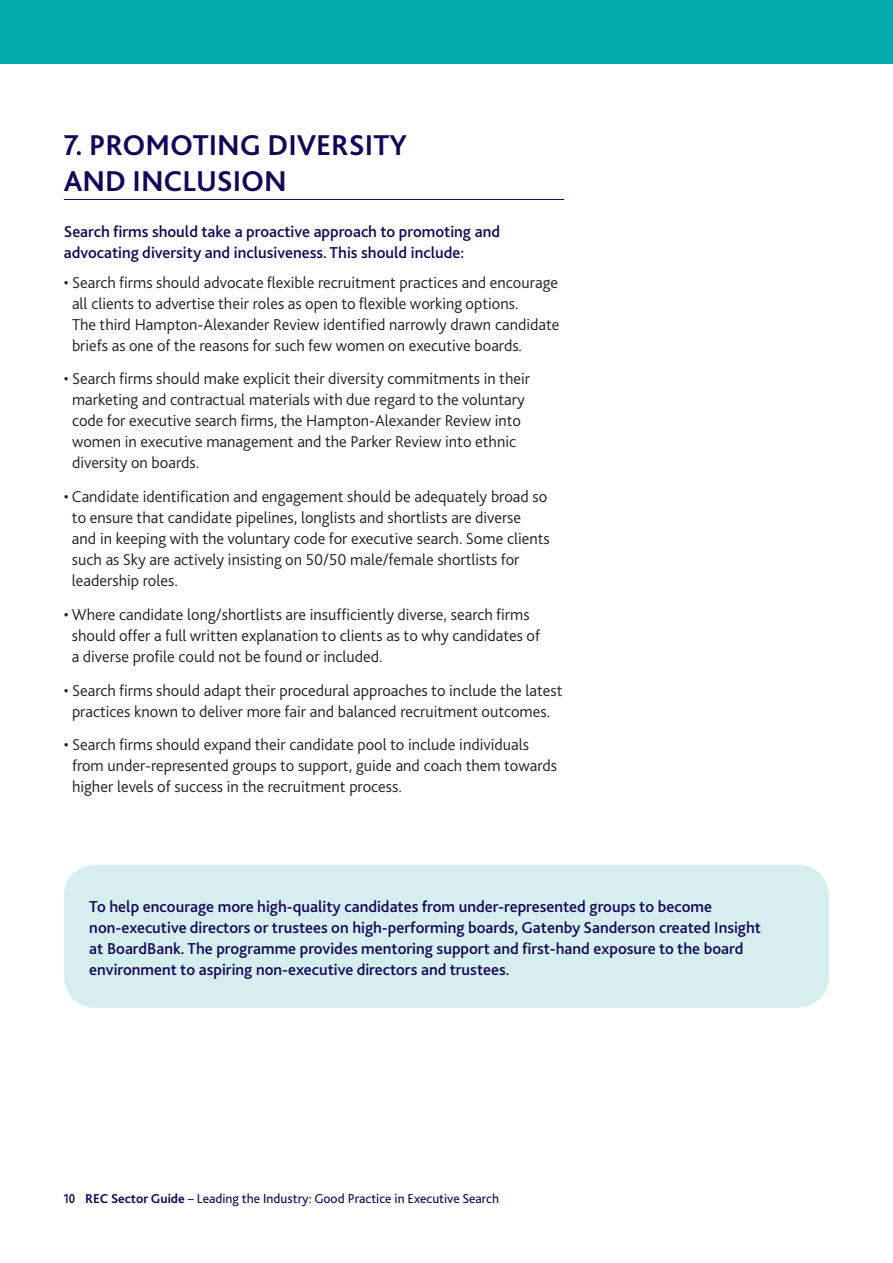
<style>
.page{position:relative;width:893px;height:1263px;background:#fff}
.page>*{position:absolute;margin:0;border:0;box-sizing:border-box;transform-origin:0 0}
.Heading_1{font:700 30px/36px "Bliss 2";color:#110658}
.Bullets{font:300 16.5px/21px "Bliss 2";color:#231f20}
.Body_copy_in_dotted{font:500 16.5px/21px "Bliss 2";color:#110658}
.Body{font:500 16.5px/21px "Bliss 2";color:#110658}
.t1{font:13.5px "Bliss 2";color:#110658}
.s1{font-weight:700}
</style>
<div class="page">
<div style="left:0;top:0;width:893px;height:64px;background:#00aaad"></div>
<hr style="left:64px;top:199px;width:500px;height:1px;background:#110658">
<div style="left:64px;top:865px;width:765px;height:143px;background:#d6eeef;border-radius:33px"></div>
<p class="Heading_1" style="left:64px;top:126px;width:345px">7. PROMOTING DIVERSITY<br>AND INCLUSION</p>
<p class="Body" style="left:64px;top:221px;width:438px">Search firms should take a proactive approach to promoting and advocating diversity and inclusiveness. This should include:</p>
<p class="Bullets" style="left:72px;top:271px;width:489px;text-indent:-8px">• Search firms should advocate flexible recruitment practices and encourage all clients to advertise their roles as open to flexible working options.<br>The third Hampton-Alexander Review identified narrowly drawn candidate briefs as one of the reasons for such few women on executive boards.</p>
<p class="Bullets" style="left:72px;top:368px;width:459px;text-indent:-8px">• Search firms should make explicit their diversity commitments in their marketing and contractual materials with due regard to the voluntary code for executive search firms, the Hampton-Alexander Review into women in executive management and the Parker Review into ethnic diversity on boards.</p>
<p class="Bullets" style="left:72px;top:486px;width:479px;text-indent:-8px">• Candidate identification and engagement should be adequately broad so to ensure that candidate pipelines, longlists and shortlists are diverse<br>and in keeping with the voluntary code for executive search. Some clients such as Sky are actively insisting on 50/50 male/female shortlists for leadership roles.</p>
<p class="Bullets" style="left:72px;top:603px;width:470px;text-indent:-8px">• Where candidate long/shortlists are insufficiently diverse, search firms should offer a full written explanation to clients as to why candidates of a diverse profile could not be found or included.</p>
<p class="Bullets" style="left:64px;top:679px;width:500px;text-align:center">• Search firms should adapt their procedural approaches to include the latest practices known to deliver more fair and balanced recruitment outcomes.</p>
<p class="Bullets" style="left:72px;top:734px;width:486px;text-indent:-8px">• Search firms should expand their candidate pool to include individuals from under-represented groups to support, guide and coach them towards higher levels of success in the recruitment process.</p>
<p class="Body_copy_in_dotted" style="left:89px;top:896px;width:673px">To help encourage more high-quality candidates from under-represented groups to become non-executive directors or trustees on high-performing boards, Gatenby Sanderson created Insight at BoardBank. The programme provides mentoring support and first-hand exposure to the board environment to aspiring non-executive directors and trustees.</p>
<p class="t1" style="left:64px;top:1190px;width:437px"><span class="s1">10 REC Sector Guide</span> – Leading the Industry: Good Practice in Executive Search</p>
</div>
